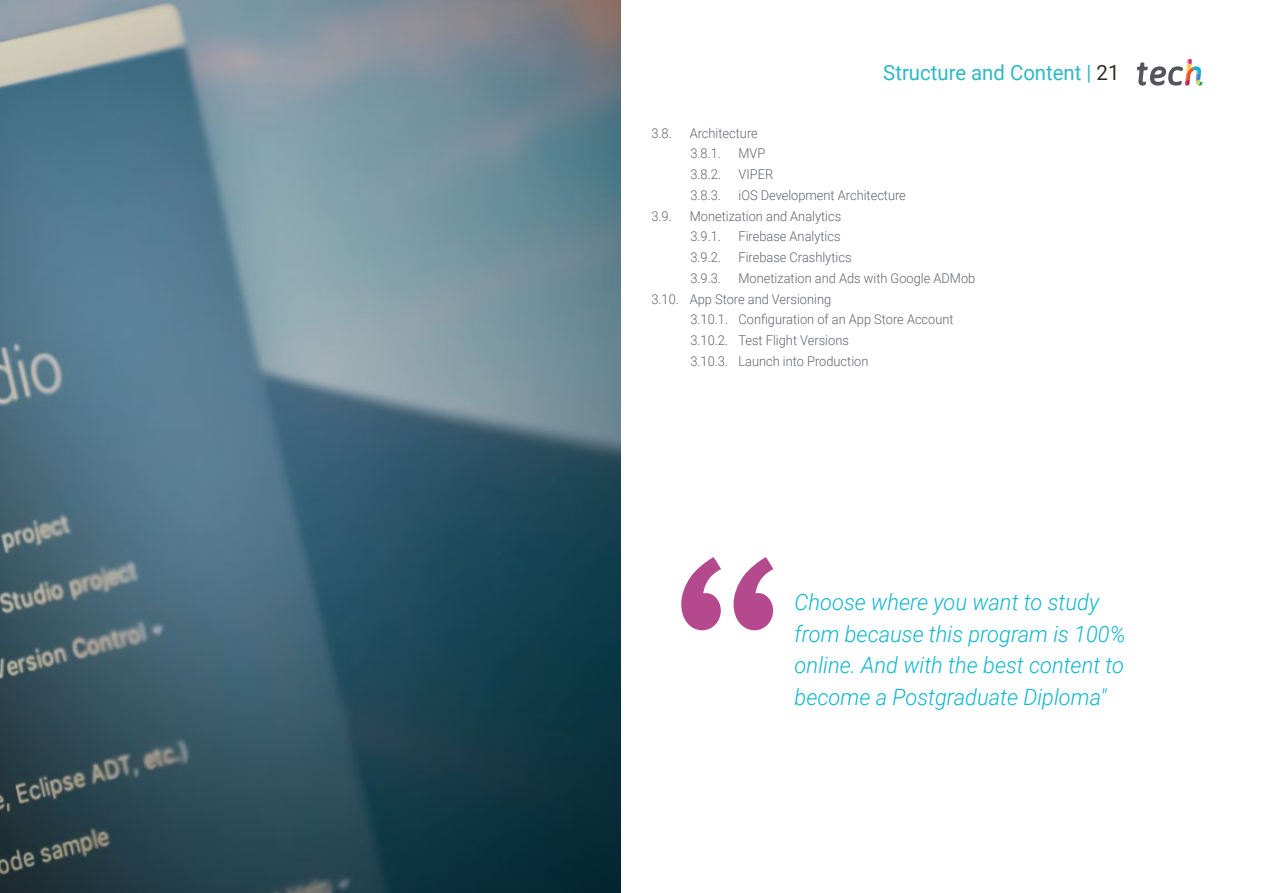
<style>
.page{position:relative;width:1263px;height:893px;background:#fff}
.page>*{position:absolute;margin:0;border:0;box-sizing:border-box;transform-origin:0 0}
.t1{font:italic 300 22.5px/31.5px "Roboto";color:#0fb6cf}
.t2{font:21px "Roboto";color:#2db8c5}
.t3{font:300 13.5px/20.7px "Roboto";color:#61646a;scale:.95 1}
.s1{color:#312e20}
</style>
<div class="page">
<img style="left:0;top:0;width:621px;height:893px">
<svg style="left:1137px;top:59px;width:65px;height:27px"></svg>
<svg style="left:681px;top:557px;width:92px;height:73px"></svg>
<p class="t3" style="left:651px;top:122px;width:23px">3.8.</p>
<p class="t3" style="left:690px;top:122px;width:73px">Architecture<br>3.8.1.</p>
<p class="t3" style="left:738px;top:143px;width:30px">MVP</p>
<h2 class="t2" style="left:883px;top:57px;width:238px">Structure and Content | <span class="s1">21</span></h2>
<p class="t3" style="left:690px;top:164px;width:34px">3.8.2.</p>
<p class="t3" style="left:738px;top:164px;width:38px">VIPER</p>
<p class="t3" style="left:690px;top:184px;width:34px">3.8.3.</p>
<p class="t3" style="left:738px;top:184px;width:178px">iOS Development Architecture</p>
<p class="t3" style="left:651px;top:205px;width:23px">3.9.</p>
<p class="t3" style="left:690px;top:205px;width:161px">Monetization and Analytics<br>3.9.1.</p>
<p class="t3" style="left:738px;top:226px;width:109px">Firebase Analytics</p>
<p class="t3" style="left:690px;top:247px;width:34px">3.9.2.</p>
<p class="t3" style="left:738px;top:247px;width:120px">Firebase Crashlytics</p>
<p class="t3" style="left:690px;top:267px;width:34px">3.9.3.</p>
<p class="t3" style="left:738px;top:267px;width:251px">Monetization and Ads with Google ADMob</p>
<p class="t3" style="left:651px;top:288px;width:191px">3.10. App Store and Versioning</p>
<p class="t3" style="left:690px;top:309px;width:278px">3.10.1. Configuration of an App Store Account</p>
<p class="t3" style="left:690px;top:330px;width:168px">3.10.2. Test Flight Versions</p>
<p class="t3" style="left:690px;top:350px;width:189px">3.10.3. Launch into Production</p>
<h1 class="t1" style="left:795px;top:585px;width:332px">Choose where you want to study from because this program is 100% online. And with the best content to become a Postgraduate Diploma"</h1>
</div>
